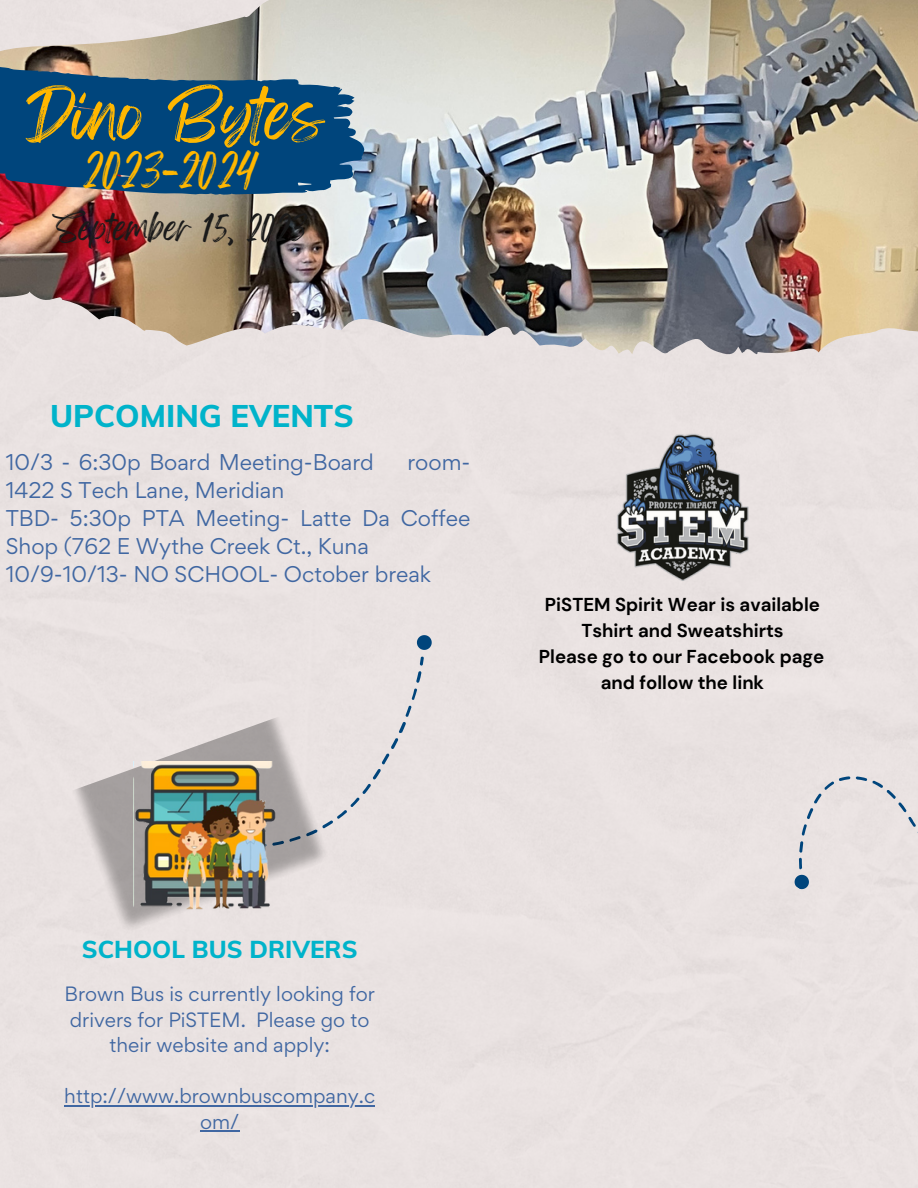
<style>
.page{position:relative;width:918px;height:1188px;background:#fff}
.page>*{position:absolute;margin:0;border:0;box-sizing:border-box;transform-origin:0 0}
.t1{font:58.2px "Feeling Passionate";color:#ffb700}
.t2{font:39.45px "Feeling Passionate";color:#ffb700}
.t3{font:30.9px "RTL Bayan Black";color:#00b3ca}
.t4{font:29.7px "Feeling Passionate";color:#1a1a1a}
.t5{font:24.15px "RTL Bayan Black";color:#00b3ca}
.t6{font:20.4px/28.2px "Gordita";color:#4067a2}
.t7{font:700 18.6px "DM Sans";color:#000}
.t8{font:18.45px/25.5px "Gordita";color:#4067a2;text-align:center}
</style>
<div class="page">
<div style="left:0;top:354px;width:918px;height:834px;background:#e9e2e1"></div>
<svg style="left:417px;top:635px;width:15px;height:15px"></svg>
<div style="left:202px;top:656px;width:222px;height:192px;background:#e9e2e1"></div>
<img style="left:0;top:0;width:918px;height:354px">
<div style="left:776px;top:665px;width:142px;height:306px;background:#e9e2e1"></div>
<img style="left:70px;top:716px;width:263px;height:219px">
<svg style="left:0;top:62px;width:365px;height:133px;background:#265983"></svg>
<img style="left:134px;top:761px;width:150px;height:163px">
<img style="left:609px;top:434px;width:147px;height:146px">
<hr style="left:64px;top:1105px;width:311px;height:2px;background:#4067a2">
<hr style="left:200px;top:1130px;width:39px;height:2px;background:#4067a2">
<p class="t1" style="left:25px;top:68px;width:301px">Dino Bytes</p>
<p class="t2" style="left:83px;top:138px;width:175px">2023-2024</p>
<p class="t4" style="left:56px;top:203px;width:252px">September 15, 2023</p>
<p class="t3" style="left:50px;top:396px;width:305px">UPCOMING EVENTS</p>
<p class="t6" style="left:6px;top:448px;width:370px">10/3 - 6:30p Board Meeting-Board</p>
<p class="t6" style="left:408px;top:448px;width:64px">room-</p>
<p class="t6" style="left:6px;top:476px;width:280px">1422 S Tech Lane, Meridian</p>
<p class="t6" style="left:6px;top:504px;width:466px">TBD- 5:30p PTA Meeting- Latte Da Coffee<br>Shop (762 E Wythe Creek Ct., Kuna</p>
<p class="t6" style="left:6px;top:560px;width:427px">10/9-10/13- NO SCHOOL- October break</p>
<p class="t7" style="left:545px;top:593px;width:277px">PiSTEM Spirit Wear is available</p>
<p class="t7" style="left:581px;top:619px;width:204px">Tshirt and Sweatshirts</p>
<p class="t7" style="left:539px;top:644px;width:287px">Please go to our Facebook page</p>
<p class="t7" style="left:601px;top:670px;width:165px">and follow the link</p>
<p class="t5" style="left:82px;top:933px;width:277px">SCHOOL BUS DRIVERS</p>
<p class="t8" style="left:64px;top:981px;width:312px">Brown Bus is currently looking for drivers for PiSTEM. Please go to their website and apply:</p>
<p class="t8" style="left:64px;top:1083px;width:312px">http://www.brownbuscompany.c om/</p>
</div>
